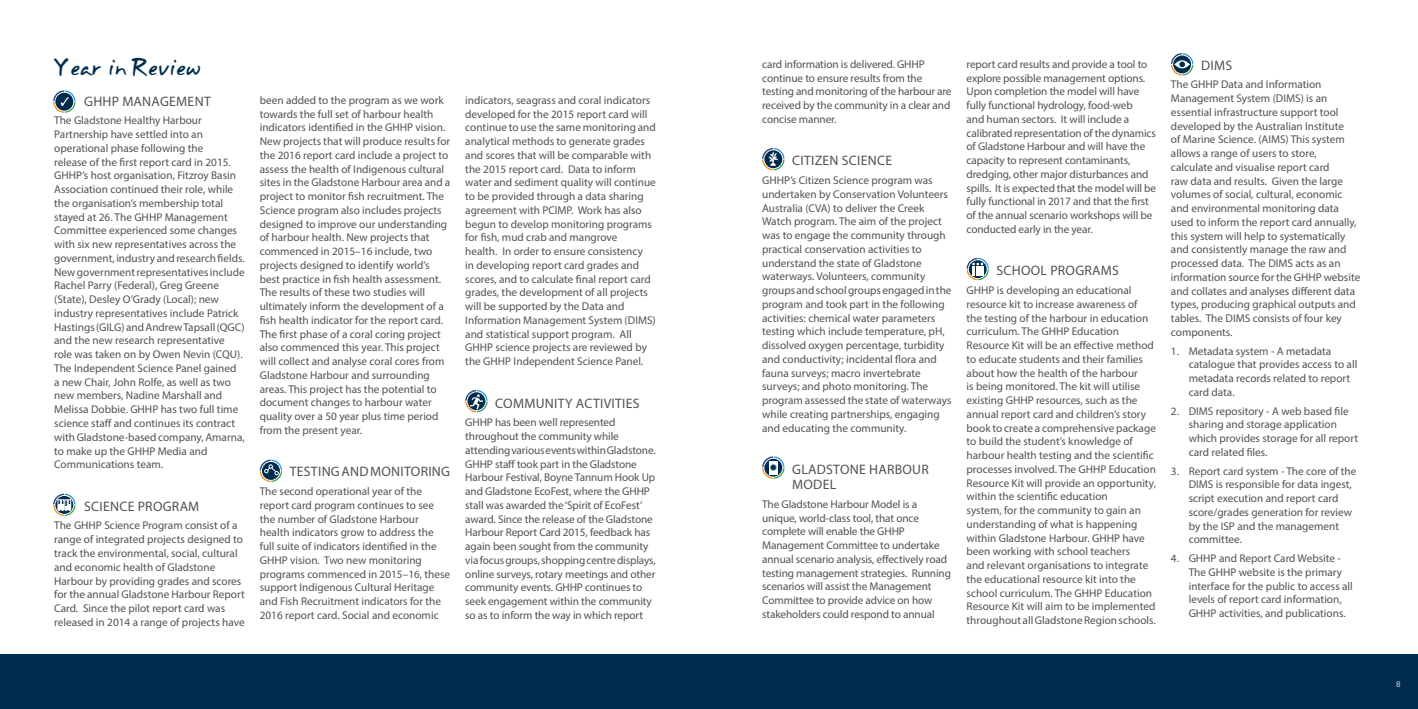
<style>
.page{position:relative;width:1418px;height:709px;background:#fff}
.page>*{position:absolute;margin:0;border:0;box-sizing:border-box;transform-origin:0 0}
.t1{font:italic 20px "Annifont";color:#002d4e;scale:.92 1}
.t2{font:13.75px "Myriad Pro";letter-spacing:.02em;color:#515254}
.t3{font:11.25px/13.8px "Myriad Pro";color:#515254}
.t4{font:8.75px "Myriad Pro";color:#c8cddf}
</style>
<div class="page">
<div style="left:0;top:654px;width:1417px;height:55px;background:#002d4e"></div>
<svg style="left:762px;top:148px;width:22px;height:22px"></svg>
<svg style="left:53px;top:493px;width:22px;height:23px"></svg>
<svg style="left:966px;top:258px;width:22px;height:22px"></svg>
<svg style="left:1171px;top:53px;width:22px;height:22px"></svg>
<svg style="left:762px;top:456px;width:22px;height:23px"></svg>
<svg style="left:465px;top:390px;width:22px;height:22px"></svg>
<svg style="left:53px;top:90px;width:22px;height:23px"></svg>
<svg style="left:260px;top:459px;width:22px;height:23px"></svg>
<h1 class="t1" style="left:53px;top:50px;width:170px">YearinReview</h1>
<p class="t2" style="left:84px;top:93px;width:59px">GHHP Manag</p>
<p class="t2" style="left:169px;top:93px;width:34px">ement</p>
<p class="t3" style="left:54px;top:114px;width:192px">The Gladstone Healthy Harbour Partnership have settled into an operational phase following the<br>release of the first report card in 2015.<br>GHHP’s host organisation, Fitzroy Basin Association continued their role, while the organisation’s membership total stayed at 26. The GHHP Management Committee experienced some changes with six new representatives across the government, industry and research fields.<br>New government representatives include Rachel Parry (Federal), Greg Greene (State), Desley O’Grady (Local); new industry representatives include Patrick Hastings (GILG) and Andrew Tapsall (QGC) and the new research representative role was taken on by Owen Nevin (CQU).<br>The Independent Science Panel gained<br>a new Chair, John Rolfe, as well as two new members, Nadine Marshall and Melissa Dobbie. GHHP has two full time science staff and continues its contract with Gladstone-based company, Amarna, to make up the GHHP Media and Communications team.</p>
<p class="t2" style="left:84px;top:497px;width:71px">Sci ence Program</p>
<p class="t3" style="left:54px;top:518px;width:192px">The GHHP Science Program consist of a range of integrated projects designed to track the environmental, social, cultural and economic health of Gladstone Harbour by providing grades and scores for the annual Gladstone Harbour Report Card. Since the pilot report card was released in 2014 a range of projects have</p>
<p class="t3" style="left:260px;top:93px;width:192px">been added to the program as we work towards the full set of harbour health indicators identified in the GHHP vision.<br>New projects that will produce results for the 2016 report card include a project to assess the health of Indigenous cultural sites in the Gladstone Harbour area and a project to monitor fish recruitment. The Science program also includes projects designed to improve our understanding of harbour health. New projects that commenced in 2015–16 include, two projects designed to identify world’s best practice in fish health assessment.<br>The results of these two studies will ultimately inform the development of a fish health indicator for the report card.<br>The first phase of a coral coring project also commenced this year. This project will collect and analyse coral cores from Gladstone Harbour and surrounding areas. This project has the potential to document changes to harbour water quality over a 50 year plus time period from the present year.</p>
<p class="t2" style="left:290px;top:463px;width:23px">Testing</p>
<p class="t2" style="left:341px;top:463px;width:10px">and</p>
<p class="t2" style="left:370px;top:463px;width:20px">Monitoring</p>
<p class="t3" style="left:260px;top:484px;width:192px">The second operational year of the report card program continues to see the number of Gladstone Harbour health indicators grow to address the full suite of indicators identified in the GHHP vision. Two new monitoring programs commenced in 2015–16, these support Indigenous Cultural Heritage and Fish Recruitment indicators for the 2016 report card. Social and economic</p>
<p class="t3" style="left:465px;top:93px;width:192px">indicators, seagrass and coral indicators developed for the 2015 report card will continue to use the same monitoring and analytical methods to generate grades and scores that will be comparable with the 2015 report card. Data to inform water and sediment quality will continue to be provided through a data sharing agreement with PCIMP. Work has also begun to develop monitoring programs for fish, mud crab and mangrove<br>health. In order to ensure consistency<br>in developing report card grades and scores, and to calculate final report card grades, the development of all projects will be supported by the Data and Information Management System (DIMS) and statistical support program. All GHHP science projects are reviewed by the GHHP Independent Science Panel.</p>
<p class="t2" style="left:495px;top:394px;width:20px">Comm</p>
<p class="t2" style="left:535px;top:394px;width:17px">unity</p>
<p class="t2" style="left:576px;top:394px;width:64px">Activiti es</p>
<p class="t3" style="left:465px;top:415px;width:192px">GHHP has been well represented throughout the community while attending various events within Gladstone.<br>GHHP staff took part in the Gladstone Harbour Festival, Boyne Tannum Hook Up and Gladstone EcoFest, where the GHHP stall was awarded the ‘Spirit of EcoFest’ award. Since the release of the Gladstone Harbour Report Card 2015, feedback has again been sought from the community via focus groups, shopping centre displays, online surveys, rotary meetings and other community events. GHHP continues to seek engagement within the community so as to inform the way in which report</p>
<p class="t3" style="left:762px;top:57px;width:191px">card information is delivered. GHHP continue to ensure results from the testing and monitoring of the harbour are received by the community in a clear and concise manner.</p>
<p class="t2" style="left:792px;top:152px;width:101px">Citizen Sci ence</p>
<p class="t3" style="left:762px;top:173px;width:191px">GHHP’s Citizen Science program was undertaken by Conservation Volunteers Australia (CVA) to deliver the Creek Watch program. The aim of the project was to engage the community through practical conservation activities to understand the state of Gladstone waterways. Volunteers, community groups and school groups engaged in the program and took part in the following activities: chemical water parameters testing which include temperature, pH, dissolved oxygen percentage, turbidity and conductivity; incidental flora and fauna surveys; macro invertebrate surveys; and photo monitoring. The program assessed the state of waterways while creating partnerships, engaging and educating the community.</p>
<p class="t2" style="left:792px;top:461px;width:19px">Gladston</p>
<p class="t2" style="left:859px;top:461px;width:29px">e Harbo</p>
<p class="t2" style="left:912px;top:461px;width:15px">ur</p>
<p class="t2" style="left:792px;top:476px;width:42px">Model</p>
<p class="t3" style="left:762px;top:497px;width:190px">The Gladstone Harbour Model is a unique, world-class tool, that once complete will enable the GHHP Management Committee to undertake annual scenario analysis, effectively road testing management strategies. Running scenarios will assist the Management Committee to provide advice on how stakeholders could respond to annual</p>
<p class="t3" style="left:966px;top:57px;width:191px">report card results and provide a tool to explore possible management options.<br>Upon completion the model will have fully functional hydrology, food-web<br>and human sectors. It will include a calibrated representation of the dynamics of Gladstone Harbour and will have the capacity to represent contaminants, dredging, other major disturbances and spills. It is expected that the model will be fully functional in 2017 and that the first of the annual scenario workshops will be conducted early in the year.</p>
<p class="t2" style="left:996px;top:262px;width:17px">School</p>
<p class="t2" style="left:1050px;top:262px;width:18px">Programs</p>
<p class="t3" style="left:966px;top:283px;width:191px">GHHP is developing an educational resource kit to increase awareness of<br>the testing of the harbour in education curriculum. The GHHP Education Resource Kit will be an effective method to educate students and their families about how the health of the harbour<br>is being monitored. The kit will utilise existing GHHP resources, such as the annual report card and children’s story book to create a comprehensive package to build the student’s knowledge of harbour health testing and the scientific processes involved. The GHHP Education Resource Kit will provide an opportunity, within the scientific education<br>system, for the community to gain an understanding of what is happening within Gladstone Harbour. GHHP have been working with school teachers<br>and relevant organisations to integrate the educational resource kit into the school curriculum. The GHHP Education Resource Kit will aim to be implemented throughout all Gladstone Region schools.</p>
<p class="t2" style="left:1200px;top:57px;width:33px">DIMS</p>
<p class="t3" style="left:1170px;top:78px;width:191px">The GHHP Data and Information Management System (DIMS) is an essential infrastructure support tool developed by the Australian Institute<br>of Marine Science. (AIMS) This system allows a range of users to store, calculate and visualise report card<br>raw data and results. Given the large volumes of social, cultural, economic and environmental monitoring data used to inform the report card annually, this system will help to systematically and consistently manage the raw and processed data. The DIMS acts as an information source for the GHHP website and collates and analyses different data types, producing graphical outputs and tables. The DIMS consists of four key components.</p>
<p class="t3" style="left:1188px;top:344px;width:170px;text-indent:-18px">1. Metadata system - A metadata catalogue that provides access to all metadata records related to report card data.</p>
<p class="t3" style="left:1188px;top:404px;width:171px;text-indent:-18px">2. DIMS repository - A web based file sharing and storage application which provides storage for all report card related files.</p>
<p class="t3" style="left:1188px;top:464px;width:169px;text-indent:-18px">3. Report card system - The core of the<br>DIMS is responsible for data ingest, script execution and report card score/grades generation for review by the ISP and the management committee.</p>
<p class="t3" style="left:1188px;top:551px;width:166px;text-indent:-18px">4. GHHP and Report Card Website - The GHHP website is the primary interface for the public to access all levels of report card information, GHHP activities, and publications.</p>
<p class="t4" style="left:1396px;top:678px;width:6px">8</p>
</div>
